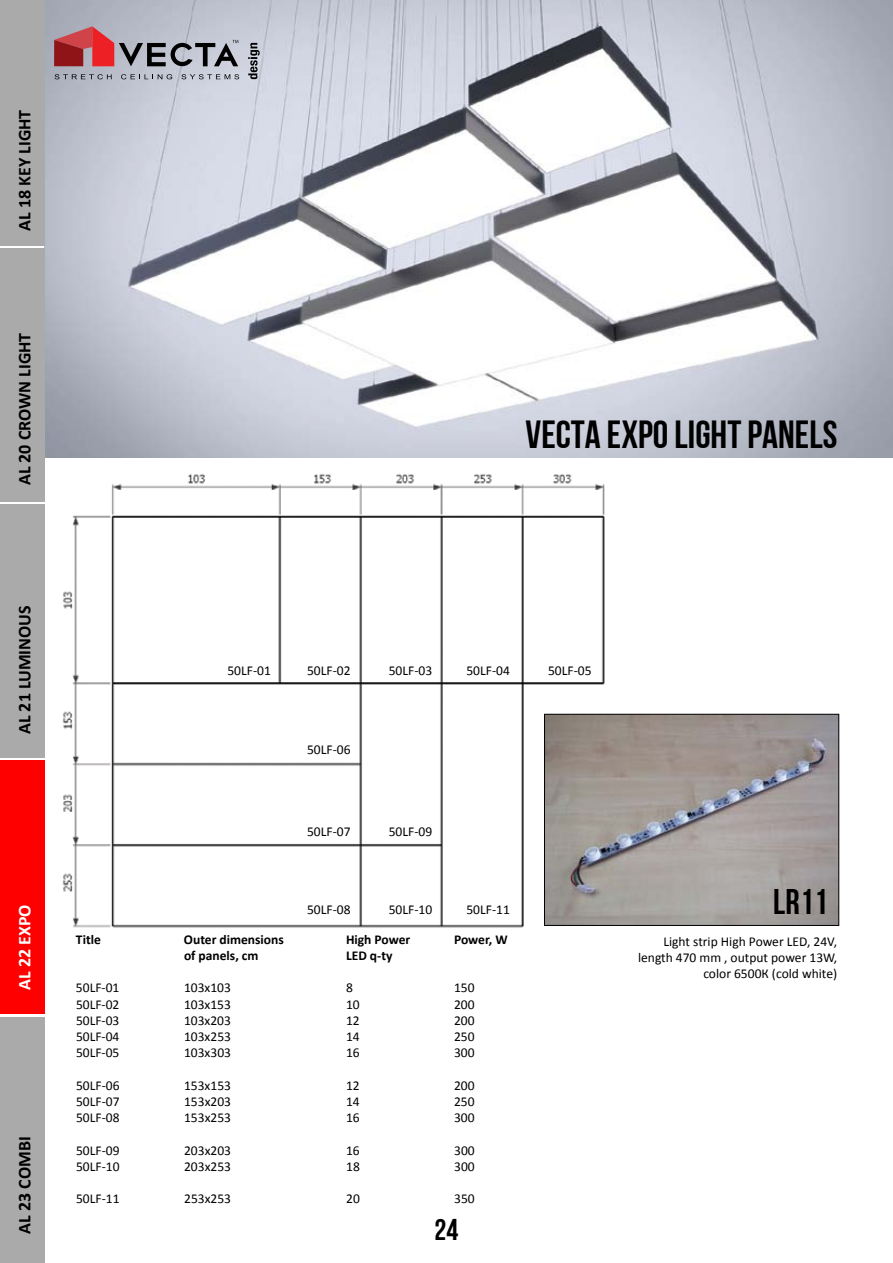
<style>
.page{position:relative;width:893px;height:1263px;background:#fff}
.page>*{position:absolute;margin:0;border:0;box-sizing:border-box;transform-origin:0 0}
.t1{font:39.15px "Bebas Neue Cyrillic";color:#000}
.t2{font:35.55px "Bebas Neue Cyrillic";color:#000}
.t3{font:30px "Bebas Neue Cyrillic";color:#000}
.t4{font:700 18px "Calibri";color:#000}
.t5{font:700 18px "Calibri";color:#fff}
.t6{font:13.5px/16.2px "Calibri";color:#000;text-align:right}
.t7{font:700 13.5px "Calibri";color:#000}
</style>
<div class="page">
<img style="left:44px;top:0;width:849px;height:458px">
<svg style="left:55px;top:74px;width:57px;height:5px"></svg>
<svg style="left:121px;top:74px;width:51px;height:5px"></svg>
<svg style="left:181px;top:74px;width:58px;height:5px"></svg>
<svg style="left:248px;top:43px;width:12px;height:36px"></svg>
<svg style="left:54px;top:26px;width:184px;height:40px"></svg>
<img style="left:63px;top:474px;width:554px;height:454px">
<img style="left:546px;top:716px;width:291px;height:208px">
<div style="left:544px;top:714px;width:295px;height:212px;border:1px solid #000"></div>
<div style="left:0;top:1018px;width:44px;height:245px;background:#aaa"></div>
<div style="left:0;top:504px;width:44px;height:254px;background:#aaa"></div>
<div style="left:0;top:760px;width:44px;height:254px;background:#f00"></div>
<div style="left:0;top:248px;width:44px;height:253px;background:#aaa"></div>
<div style="left:0;top:0;width:44px;height:245px;background:#aaa"></div>
<h3 class="t4" style="left:13px;top:231px;width:123px;rotate:-90deg">AL 18 KEY LIGHT</h3>
<h3 class="t4" style="left:13px;top:485px;width:154px;rotate:-90deg">AL 20 CROWN LIGHT</h3>
<h1 class="t1" style="left:526px;top:413px;width:313px">VECTA EXPO LIGHT PANELS</h1>
<h3 class="t4" style="left:13px;top:734px;width:130px;rotate:-90deg">AL 21 LUMINOUS</h3>
<h3 class="t5" style="left:13px;top:990px;width:87px;rotate:-90deg">AL 22 EXPO</h3>
<h3 class="t4" style="left:13px;top:1234px;width:99px;rotate:-90deg">AL 23 COMBI</h3>
<p class="t6" style="left:227px;top:662px;width:45px">50LF-01</p>
<p class="t6" style="left:307px;top:662px;width:45px">50LF-02</p>
<p class="t6" style="left:389px;top:662px;width:45px">50LF-03</p>
<p class="t6" style="left:466px;top:662px;width:45px">50LF-04</p>
<p class="t6" style="left:548px;top:662px;width:45px">50LF-05</p>
<p class="t6" style="left:307px;top:741px;width:45px">50LF-06</p>
<p class="t6" style="left:307px;top:823px;width:45px">50LF-07</p>
<p class="t6" style="left:389px;top:823px;width:45px">50LF-09</p>
<p class="t6" style="left:307px;top:901px;width:45px">50LF-08</p>
<p class="t6" style="left:389px;top:901px;width:45px">50LF-10</p>
<p class="t6" style="left:466px;top:901px;width:45px">50LF-11</p>
<p class="t7" style="left:76px;top:931px;width:26px">Title</p>
<p class="t7" style="left:184px;top:931px;width:101px">Outer dimensions</p>
<p class="t7" style="left:346px;top:931px;width:66px">High Power</p>
<p class="t7" style="left:454px;top:931px;width:55px">Power, W</p>
<p class="t7" style="left:184px;top:947px;width:76px">of panels, cm</p>
<p class="t7" style="left:346px;top:947px;width:48px">LED q-ty</p>
<p class="t6" style="left:76px;top:980px;width:45px">50LF-01</p>
<p class="t6" style="left:184px;top:980px;width:49px">103x103</p>
<p class="t6" style="left:346px;top:980px;width:8px">8</p>
<p class="t6" style="left:454px;top:980px;width:22px">150</p>
<p class="t6" style="left:76px;top:996px;width:45px">50LF-02</p>
<p class="t6" style="left:184px;top:996px;width:49px">103x153</p>
<p class="t6" style="left:346px;top:996px;width:15px">10</p>
<p class="t6" style="left:454px;top:996px;width:22px">200</p>
<p class="t6" style="left:76px;top:1012px;width:45px">50LF-03</p>
<p class="t6" style="left:184px;top:1012px;width:49px">103x203</p>
<p class="t6" style="left:346px;top:1012px;width:15px">12</p>
<p class="t6" style="left:454px;top:1012px;width:22px">200</p>
<p class="t6" style="left:76px;top:1028px;width:45px">50LF-04</p>
<p class="t6" style="left:184px;top:1028px;width:49px">103x253</p>
<p class="t6" style="left:346px;top:1028px;width:15px">14</p>
<p class="t6" style="left:454px;top:1028px;width:22px">250</p>
<p class="t6" style="left:76px;top:1045px;width:45px">50LF-05</p>
<p class="t6" style="left:184px;top:1045px;width:49px">103x303</p>
<p class="t6" style="left:346px;top:1045px;width:15px">16</p>
<p class="t6" style="left:454px;top:1045px;width:22px">300</p>
<p class="t6" style="left:76px;top:1077px;width:45px">50LF-06</p>
<p class="t6" style="left:184px;top:1077px;width:49px">153x153</p>
<p class="t6" style="left:346px;top:1077px;width:15px">12</p>
<p class="t6" style="left:454px;top:1077px;width:22px">200</p>
<p class="t6" style="left:76px;top:1093px;width:45px">50LF-07</p>
<p class="t6" style="left:184px;top:1093px;width:49px">153x203</p>
<p class="t6" style="left:346px;top:1093px;width:15px">14</p>
<p class="t6" style="left:454px;top:1093px;width:22px">250</p>
<p class="t6" style="left:76px;top:1109px;width:45px">50LF-08</p>
<p class="t6" style="left:184px;top:1109px;width:49px">153x253</p>
<p class="t6" style="left:346px;top:1109px;width:15px">16</p>
<p class="t6" style="left:454px;top:1109px;width:22px">300</p>
<p class="t6" style="left:76px;top:1142px;width:45px">50LF-09</p>
<p class="t6" style="left:184px;top:1142px;width:49px">203x203</p>
<p class="t6" style="left:346px;top:1142px;width:15px">16</p>
<p class="t6" style="left:454px;top:1142px;width:22px">300</p>
<p class="t6" style="left:76px;top:1158px;width:45px">50LF-10</p>
<p class="t6" style="left:184px;top:1158px;width:49px">203x253</p>
<p class="t6" style="left:346px;top:1158px;width:15px">18</p>
<p class="t6" style="left:454px;top:1158px;width:22px">300</p>
<p class="t6" style="left:76px;top:1191px;width:45px">50LF-11</p>
<p class="t6" style="left:184px;top:1191px;width:49px">253x253</p>
<p class="t6" style="left:346px;top:1191px;width:15px">20</p>
<p class="t6" style="left:454px;top:1191px;width:22px">350</p>
<h3 class="t3" style="left:435px;top:1213px;width:25px">24</h3>
<h2 class="t2" style="left:773px;top:882px;width:56px">LR11</h2>
<p class="t6" style="left:638px;top:933px;width:201px">Light strip High Power LED, 24V, length 470 mm , output power 13W, color 6500К (cold white)</p>
</div>
